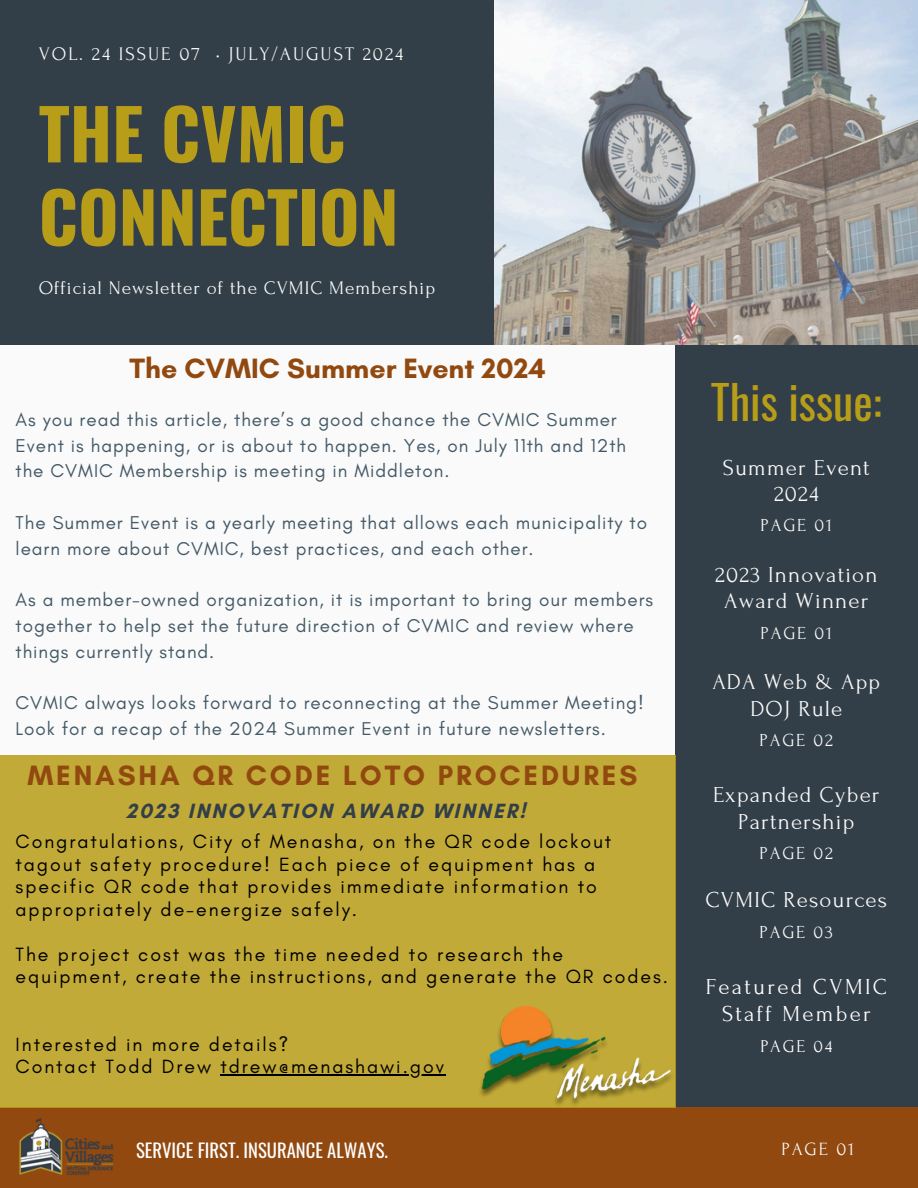
<style>
.page{position:relative;width:918px;height:1188px;background:#fafafa}
.page>*{position:absolute;margin:0;border:0;box-sizing:border-box;transform-origin:0 0}
.t1{font:700 69.6px/83.2px "Oswald";color:#b89d18}
.t2{font:45.9px "Oswald";color:#b89d18}
.t3{font:700 28.5px "Glacial Indifference";letter-spacing:.1em;color:#914910}
.t4{font:700 28.5px "Glacial Indifference";color:#914910}
.t5{font:22.8px/26.5px "Forum";letter-spacing:.05em;color:#fafafa;text-align:center}
.t6{font:22.8px/27px "Forum";letter-spacing:.1em;color:#fff;text-align:center}
.t7{font:700 21px "Glacial Indifference";letter-spacing:.1em;color:#333f48}
.t8{font:19.5px/22.5px "Glacial Indifference";letter-spacing:.1em;color:#000}
.t9{font:19.2px "Forum";letter-spacing:.05em;color:#fafafa}
.t10{font:19.2px "Forum";letter-spacing:.1em;color:#fafafa}
.t11{font:18.9px/25.8px "Glacial Indifference";letter-spacing:.05em;color:#435967}
.t12{font:18.75px "Oswald";color:#fefefe}
.t13{font:18.6px "Forum";letter-spacing:.1em;color:#fafafa}
.t14{font:18.3px "Forum";letter-spacing:.1em;color:#fafafa}
.t15{font:18px "Forum";letter-spacing:.1em;color:#fff}
</style>
<div class="page">
<div style="left:675px;top:331px;width:243px;height:857px;background:#333f48"></div>
<img style="left:494px;top:0;width:424px;height:345px">
<div style="left:0;top:0;width:494px;height:345px;background:#333f48"></div>
<div style="left:0;top:1108px;width:918px;height:80px;background:#914910"></div>
<img style="left:19px;top:1118px;width:95px;height:58px">
<div style="left:0;top:755px;width:676px;height:352px;background:#c1aa37"></div>
<hr style="left:220px;top:1074px;width:226px;height:2px;background:#000">
<img style="left:479px;top:1006px;width:195px;height:102px">
<h6 class="t10" style="left:39px;top:44px;width:366px">VOL. 24 ISSUE 07 • JULY/AUGUST 2024</h6>
<p class="t1" style="left:39px;top:89px;width:361px">THE CVMIC<br>CONNECTION</p>
<p class="t9" style="left:39px;top:277px;width:398px">Official Newsletter of the CVMIC Membership</p>
<p class="t4" style="left:130px;top:351px;width:418px">The CVMIC Summer Event 2024</p>
<h4 class="t11" style="left:16px;top:406px;width:612px">As you read this article, there’s a good chance the CVMIC Summer<br>Event is happening, or is about to happen. Yes, on July 11th and 12th the CVMIC Membership is meeting in Middleton.</h4>
<p class="t11" style="left:16px;top:509px;width:633px">The Summer Event is a yearly meeting that allows each municipality to learn more about CVMIC, best practices, and each other.</p>
<p class="t11" style="left:16px;top:587px;width:639px">As a member-owned organization, it is important to bring our members together to help set the future direction of CVMIC and review where things currently stand.</p>
<p class="t11" style="left:16px;top:690px;width:630px">CVMIC always looks forward to reconnecting at the Summer Meeting!</p>
<p class="t11" style="left:16px;top:715px;width:592px">Look for a recap of the 2024 Summer Event in future newsletters.</p>
<p class="t3" style="left:27px;top:758px;width:611px">MENASHA QR CODE LOTO PROCEDURES</p>
<p class="t7" style="left:126px;top:798px;width:401px">2023 INNOVATION AWARD WINNER!</p>
<p class="t8" style="left:16px;top:830px;width:597px">Congratulations, City of Menasha, on the QR code lockout tagout safety procedure! Each piece of equipment has a specific QR code that provides immediate information to appropriately de-energize safely.</p>
<h3 class="t8" style="left:16px;top:943px;width:654px">The project cost was the time needed to research the equipment, create the instructions, and generate the QR codes.</h3>
<p class="t8" style="left:16px;top:1033px;width:274px">Interested in more details?</p>
<p class="t8" style="left:16px;top:1055px;width:197px">Contact Todd Drew</p>
<p class="t8" style="left:220px;top:1055px;width:225px">tdrew@menashawi.gov</p>
<p class="t2" style="left:711px;top:367px;width:173px">This issue:</p>
<h1 class="t5" style="left:723px;top:454px;width:148px">Summer Event<br>2024</h1>
<p class="t14" style="left:761px;top:516px;width:73px">PAGE 01</p>
<p class="t5" style="left:715px;top:562px;width:164px">2023 Innovation<br>Award Winner</p>
<h2 class="t14" style="left:761px;top:623px;width:73px">PAGE 01</h2>
<h6 class="t5" style="left:712px;top:669px;width:169px">ADA Web &amp; App<br>DOJ Rule</h6>
<p class="t14" style="left:760px;top:730px;width:75px">PAGE 02</p>
<h6 class="t5" style="left:713px;top:782px;width:168px">Expanded Cyber<br>Partnership</h6>
<p class="t14" style="left:760px;top:843px;width:75px">PAGE 02</p>
<h6 class="t5" style="left:706px;top:887px;width:183px">CVMIC Resources</h6>
<p class="t14" style="left:760px;top:922px;width:75px">PAGE 03</p>
<h6 class="t6" style="left:706px;top:974px;width:183px">Featured CVMIC<br>Staff Member</h6>
<p class="t15" style="left:760px;top:1036px;width:73px">PAGE 04</p>
<p class="t13" style="left:793px;top:1135px;width:74px">PAGE 01</p>
<h5 class="t12" style="left:136px;top:1135px;width:253px">SERVICE FIRST. INSURANCE ALWAYS.</h5>
<p class="t13" style="left:781px;top:1139px;width:74px">PAGE 01</p>
</div>
